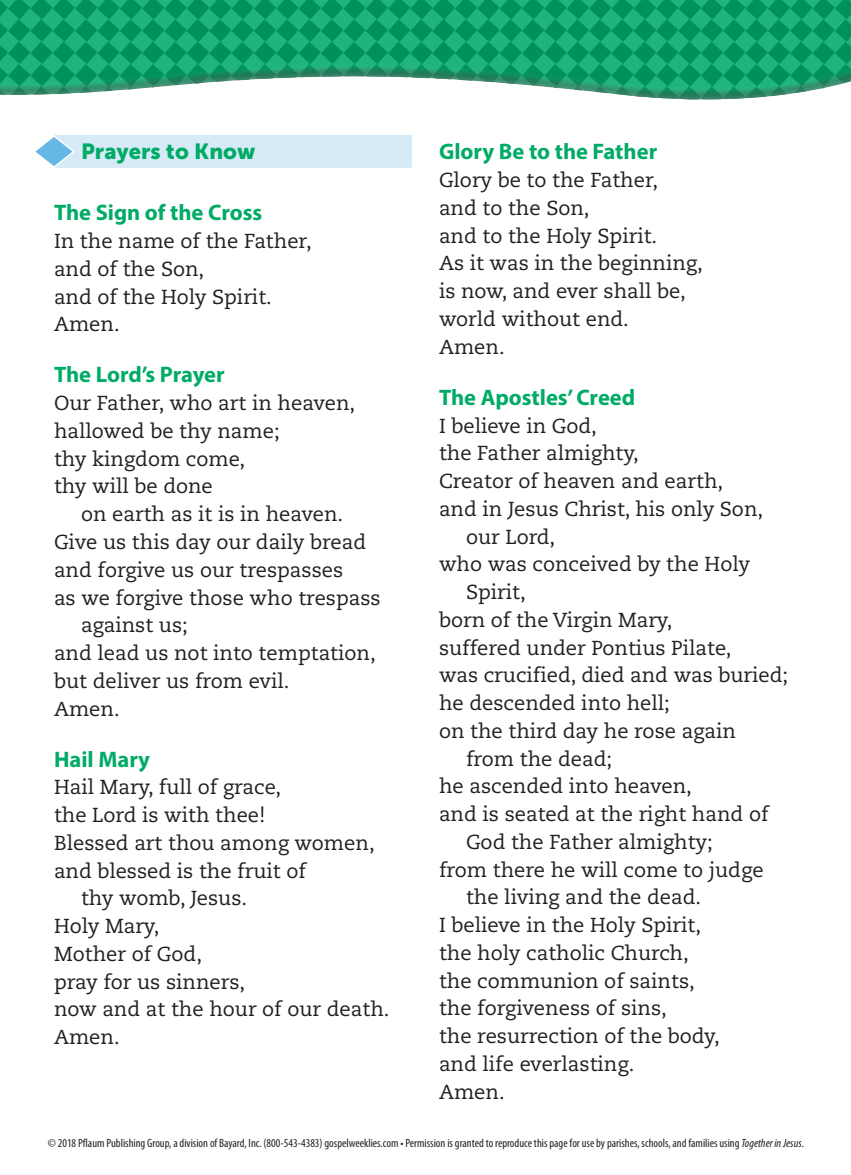
<style>
.page{position:relative;width:851px;height:1175px;background:#fff}
.page>*{position:absolute;margin:0;border:0;box-sizing:border-box;transform-origin:0 0}
.t1{font:700 22.5px "Myriad Pro";color:#00ab66}
.t2{font:21.75px "Museo Sans 900";letter-spacing:.005em;color:#00ab66}
.t3{font:20.25px/27.8px "Caecilia LT Std";color:#231f20}
.t4{font:condensed 12px "Myriad Pro";color:#231f20}
.s1{font-style:italic}
</style>
<div class="page">
<div style="left:0;top:0;width:850px;height:100px;background:#231f20;opacity:.3"></div>
<div style="left:54px;top:135px;width:358px;height:33px;background:#d7eaf7"></div>
<svg style="left:35px;top:135px;width:40px;height:33px"></svg>
<p class="t2" style="left:81px;top:139px;width:176px">Prayers to Know</p>
<p class="t1" style="left:439px;top:137px;width:220px">Glory Be to the Father</p>
<p class="t3" style="left:439px;top:167px;width:265px">Glory be to the Father,<br>and to the Son,<br>and to the Holy Spirit.<br>As it was in the beginning, is now, and ever shall be, world without end.<br>Amen.</p>
<p class="t1" style="left:439px;top:382px;width:198px">The Apostles’ Creed</p>
<p class="t3" style="left:439px;top:412px;width:159px">I believe in God,</p>
<p class="t3" style="left:439px;top:440px;width:201px">the Father almighty,</p>
<p class="t3" style="left:439px;top:467px;width:286px">Creator of heaven and earth,</p>
<p class="t3" style="left:439px;top:495px;width:325px">and in Jesus Christ, his only Son,</p>
<p class="t3" style="left:466px;top:523px;width:91px">our Lord,</p>
<p class="t3" style="left:439px;top:551px;width:312px">who was conceived by the Holy</p>
<p class="t3" style="left:466px;top:578px;width:61px">Spirit,</p>
<p class="t3" style="left:439px;top:606px;width:235px">born of the Virgin Mary,</p>
<p class="t3" style="left:439px;top:634px;width:294px">suffered under Pontius Pilate,</p>
<p class="t3" style="left:439px;top:662px;width:351px">was crucified, died and was buried;</p>
<p class="t3" style="left:439px;top:689px;width:232px">he descended into hell;</p>
<p class="t3" style="left:439px;top:717px;width:298px">on the third day he rose again</p>
<p class="t3" style="left:466px;top:745px;width:148px">from the dead;</p>
<p class="t3" style="left:439px;top:773px;width:254px">he ascended into heaven,</p>
<p class="t3" style="left:439px;top:800px;width:331px">and is seated at the right hand of</p>
<p class="t3" style="left:466px;top:828px;width:248px">God the Father almighty;</p>
<p class="t3" style="left:439px;top:856px;width:326px">from there he will come to judge</p>
<p class="t3" style="left:466px;top:883px;width:236px">the living and the dead.</p>
<p class="t3" style="left:439px;top:911px;width:263px">I believe in the Holy Spirit,</p>
<p class="t3" style="left:439px;top:939px;width:251px">the holy catholic Church,</p>
<p class="t3" style="left:439px;top:967px;width:257px">the communion of saints,</p>
<p class="t3" style="left:439px;top:994px;width:229px">the forgiveness of sins,</p>
<p class="t3" style="left:439px;top:1022px;width:282px">the resurrection of the body,</p>
<p class="t3" style="left:439px;top:1050px;width:197px">and life everlasting.</p>
<p class="t3" style="left:439px;top:1078px;width:67px">Amen.</p>
<p class="t4" style="left:48px;top:1136px;width:757px">© 2018 Pflaum Publishing Group, a division of Bayard, Inc. (800-543-4383) gospelweeklies.com • Permission is granted to reproduce this page for use by parishes, schools, and families using <span class="s1">Together in Jesus</span>.</p>
<p class="t1" style="left:54px;top:198px;width:210px">The Sign of the Cross</p>
<p class="t3" style="left:54px;top:228px;width:259px">In the name of the Father, and of the Son,<br>and of the Holy Spirit.<br>Amen.</p>
<p class="t1" style="left:54px;top:360px;width:172px">The Lord’s Prayer</p>
<p class="t3" style="left:54px;top:390px;width:302px">Our Father, who art in heaven, hallowed be thy name;<br>thy kingdom come,<br>thy will be done</p>
<p class="t3" style="left:81px;top:501px;width:264px">on earth as it is in heaven.</p>
<p class="t3" style="left:54px;top:528px;width:313px">Give us this day our daily bread</p>
<p class="t3" style="left:54px;top:556px;width:291px">and forgive us our trespasses</p>
<p class="t3" style="left:54px;top:584px;width:328px">as we forgive those who trespass</p>
<p class="t3" style="left:81px;top:611px;width:108px">against us;</p>
<p class="t3" style="left:54px;top:639px;width:323px">and lead us not into temptation,</p>
<p class="t3" style="left:54px;top:667px;width:237px">but deliver us from evil.</p>
<p class="t3" style="left:54px;top:695px;width:67px">Amen.</p>
<p class="t1" style="left:54px;top:744px;width:97px">Hail Mary</p>
<p class="t3" style="left:54px;top:774px;width:229px">Hail Mary, full of grace,</p>
<p class="t3" style="left:54px;top:801px;width:213px">the Lord is with thee!</p>
<p class="t3" style="left:54px;top:829px;width:322px">Blessed art thou among women,</p>
<p class="t3" style="left:54px;top:857px;width:253px">and blessed is the fruit of</p>
<p class="t3" style="left:81px;top:885px;width:167px">thy womb, Jesus.</p>
<p class="t3" style="left:54px;top:912px;width:107px">Holy Mary,</p>
<p class="t3" style="left:54px;top:940px;width:149px">Mother of God,</p>
<p class="t3" style="left:54px;top:968px;width:193px">pray for us sinners,</p>
<p class="t3" style="left:54px;top:995px;width:337px">now and at the hour of our death.</p>
<p class="t3" style="left:54px;top:1023px;width:67px">Amen.</p>
</div>
